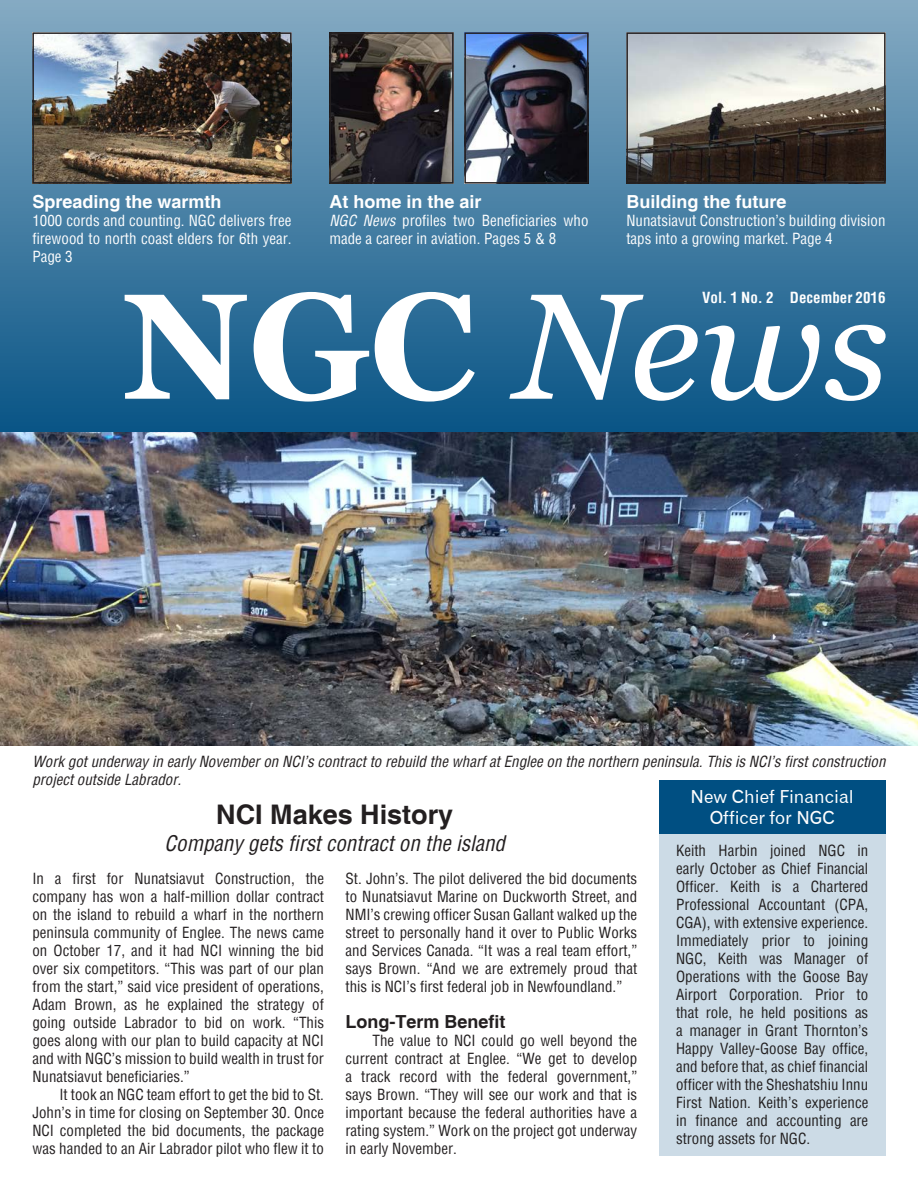
<style>
.page{position:relative;width:918px;height:1188px;background:#fff}
.page>*{position:absolute;margin:0;border:0;box-sizing:border-box;transform-origin:0 0}
.t1{font:700 27px "Helvetica";color:#231f20}
.t2{font:italic condensed 21px "Helvetica";color:#231f20}
.t3{font:700 18px "Helvetica";color:#fff}
.t4{font:18px "Gothic 720 BT Roman B";color:#fff}
.t5{font:700 18px "Helvetica";color:#231f20}
.t6{font:condensed 15px/18px "Helvetica";color:#231f20;text-align:justify}
.t7{font:condensed 15px/18px "Helvetica";color:#fff}
.t8{font:italic condensed 15px/18px "Helvetica";color:#231f20}
.t9{font:700 condensed 15px "Helvetica";color:#fff}
.s1{font-style:italic}
</style>
<div class="page">
<div style="left:0;top:0;width:918px;height:432px;background:linear-gradient(to bottom,#85abc3,#095586)"></div>
<div style="left:659px;top:834px;width:227px;height:322px;background:#ccdbe6"></div>
<img style="left:0;top:432px;width:918px;height:313px">
<img style="left:35px;top:35px;width:254px;height:146px">
<div style="left:32px;top:32px;width:260px;height:152px;border:2px solid #231f20"></div>
<img style="left:332px;top:35px;width:119px;height:146px">
<div style="left:329px;top:32px;width:125px;height:152px;border:2px solid #231f20"></div>
<img style="left:467px;top:35px;width:119px;height:146px">
<div style="left:464px;top:32px;width:125px;height:152px;border:2px solid #231f20"></div>
<img style="left:629px;top:35px;width:254px;height:146px">
<div style="left:626px;top:32px;width:260px;height:152px;border:2px solid #231f20"></div>
<svg style="left:125px;top:292px;width:761px;height:110px"></svg>
<div style="left:659px;top:780px;width:227px;height:54px;background:#004f82"></div>
<p class="t3" style="left:32px;top:191px;width:191px">Spreading the warmth</p>
<p class="t7" style="left:32px;top:211px;width:261px;text-align:justify">1000 cords and counting. NGC delivers free firewood to north coast elders for 6th year.<br>Page 3</p>
<p class="t3" style="left:329px;top:191px;width:154px">At home in the air</p>
<p class="t7" style="left:329px;top:211px;width:261px"><span class="s1">NGC News</span> profiles two Beneficiaries who made a career in aviation. Pages 5 &amp; 8</p>
<p class="t3" style="left:626px;top:191px;width:162px">Building the future</p>
<p class="t7" style="left:626px;top:211px;width:261px">Nunatsiavut Construction’s building division taps into a growing market. Page 4</p>
<p class="t9" style="left:702px;top:288px;width:185px">Vol. 1 No. 2 December 2016</p>
<p class="t8" style="left:32px;top:753px;width:855px">Work got underway in early November on NCI’s contract to rebuild the wharf at Englee on the northern peninsula. This is NCI’s first construction project outside Labrador.</p>
<p class="t4" style="left:691px;top:786px;width:165px">New Chief Financial</p>
<h1 class="t1" style="left:216px;top:799px;width:239px">NCI Makes History</h1>
<p class="t4" style="left:710px;top:807px;width:126px">Officer for NGC</p>
<h2 class="t2" style="left:165px;top:830px;width:342px">Company gets first contract on the island</h2>
<p class="t6" style="left:676px;top:841px;width:194px">Keith Harbin joined NGC in early October as Chief Financial Officer. Keith is a Chartered Professional Accountant (CPA, CGA), with extensive experience.<br>Immediately prior to joining NGC, Keith was Manager of Operations with the Goose Bay Airport Corporation. Prior to that role, he held positions as a manager in Grant Thornton’s Happy Valley-Goose Bay office, and before that, as chief financial officer with the Sheshatshiu Innu First Nation. Keith’s experience in finance and accounting are strong assets for NGC.</p>
<p class="t6" style="left:32px;top:869px;width:293px">In a first for Nunatsiavut Construction, the company has won a half-million dollar contract on the island to rebuild a wharf in the northern peninsula community of Englee. The news came on October 17, and it had NCI winning the bid over six competitors. “This was part of our plan from the start,” said vice president of operations, Adam Brown, as he explained the strategy of going outside Labrador to bid on work. “This goes along with our plan to build capacity at NCI and with NGC’s mission to build wealth in trust for Nunatsiavut beneficiaries.”</p>
<p class="t6" style="left:32px;top:1085px;width:293px;text-indent:27px">It took an NGC team effort to get the bid to St.<br>John’s in time for closing on September 30. Once NCI completed the bid documents, the package was handed to an Air Labrador pilot who flew it to</p>
<p class="t6" style="left:346px;top:869px;width:293px">St. John’s. The pilot delivered the bid documents to Nunatsiavut Marine on Duckworth Street, and NMI’s crewing officer Susan Gallant walked up the street to personally hand it over to Public Works and Services Canada. “It was a real team effort,” says Brown. “And we are extremely proud that this is NCI’s first federal job in Newfoundland.”</p>
<p class="t5" style="left:346px;top:1011px;width:162px">Long-Term Benefit</p>
<p class="t6" style="left:346px;top:1031px;width:293px;text-indent:27px">The value to NCI could go well beyond the current contract at Englee. “We get to develop a track record with the federal government,” says Brown. “They will see our work and that is important because the federal authorities have a rating system.” Work on the project got underway in early November.</p>
</div>
